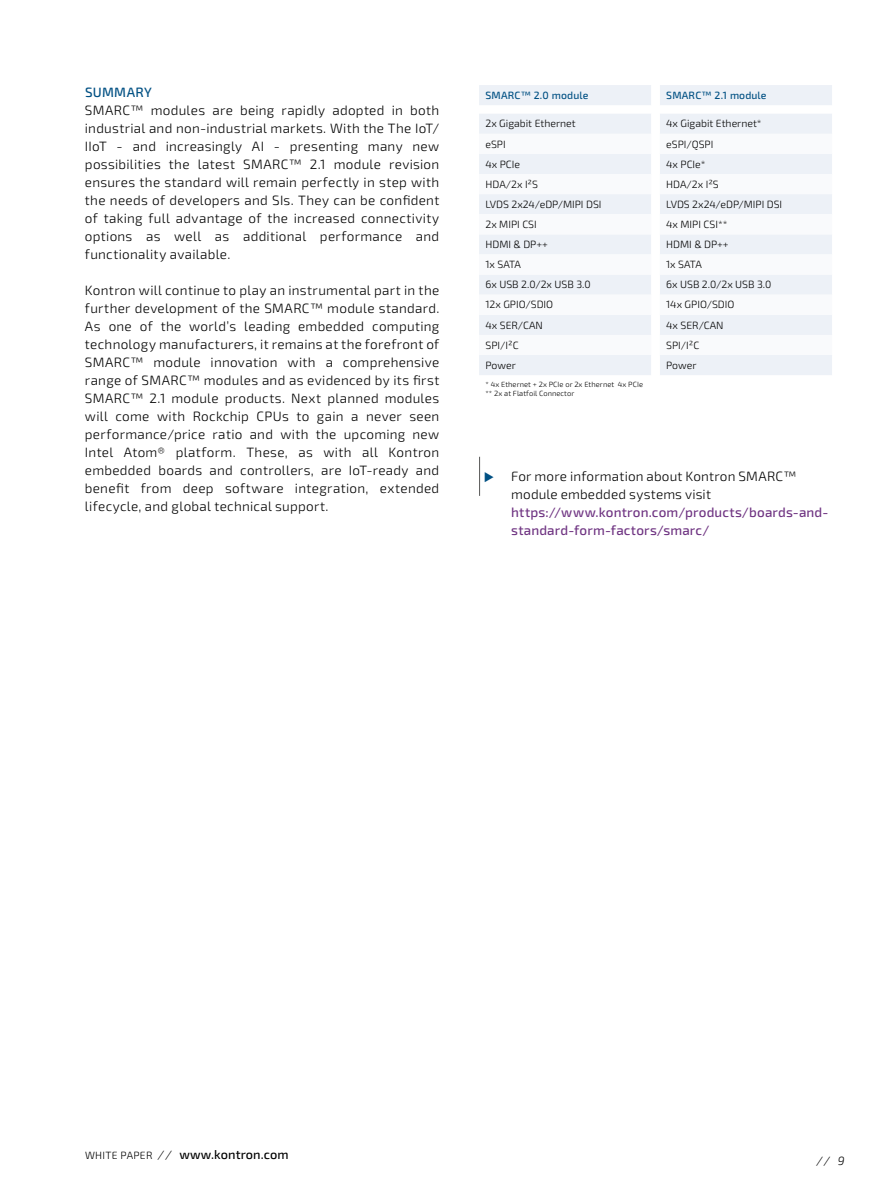
<style>
.page{position:relative;width:893px;height:1191px;background:#fff}
.page>*{position:absolute;margin:0;border:0;box-sizing:border-box;transform-origin:0 0}
.t1{font:300 13.5px/18px "Sn T";letter-spacing:.015em;color:#000;text-align:justify}
.t2{font:500 13.5px/18px "Sn T";letter-spacing:.015em;color:#6f3482}
.t3{font:500 13.5px "Sn T";letter-spacing:.02em;color:#005083}
.t4{font:500 12.75px "Sn T";letter-spacing:.01em;color:#000}
.t5{font:italic 300 12px "Sn T";color:#000}
.t6{font:300 10.5px "Sn T";color:#000}
.t7{font:500 10.5px "Sn T";letter-spacing:.01em;color:#005083}
.t8{font:300 7.5px/9px "Sn T";letter-spacing:.01em;color:#000}
.s1{font-weight:300;font-size:10.5px}
.s2{font-weight:300;font-style:italic;font-size:12px}
</style>
<div class="page">
<hr style="left:479px;top:457px;width:1px;height:39px;background:#575756">
<svg style="left:479px;top:85px;width:353px;height:290px;background:#eff2f7"></svg>
<svg style="left:651px;top:85px;width:9px;height:290px"></svg>
<svg style="left:479px;top:134px;width:353px;height:221px"></svg>
<p class="t3" style="left:85px;top:84px;width:69px">SUMMARY</p>
<p class="t1" style="left:85px;top:101px;width:356px">SMARC™ modules are being rapidly adopted in both industrial and non-industrial markets. With the The IoT/ IIoT - and increasingly AI - presenting many new possibilities the latest SMARC™ 2.1 module revision ensures the standard will remain perfectly in step with the needs of developers and SIs. They can be confident of taking full advantage of the increased connectivity options as well as additional performance and functionality available.</p>
<p class="t1" style="left:85px;top:281px;width:356px">Kontron will continue to play an instrumental part in the further development of the SMARC™ module standard.<br>As one of the world’s leading embedded computing technology manufacturers, it remains at the forefront of SMARC™ module innovation with a comprehensive range of SMARC™ modules and as evidenced by its first SMARC™ 2.1 module products. Next planned modules will come with Rockchip CPUs to gain a never seen performance/price ratio and with the upcoming new Intel Atom® platform. These, as with all Kontron embedded boards and controllers, are IoT-ready and benefit from deep software integration, extended lifecycle, and global technical support.</p>
<p class="t7" style="left:485px;top:89px;width:104px">SMARC™ 2.0 module</p>
<p class="t7" style="left:666px;top:89px;width:102px">SMARC™ 2.1 module</p>
<p class="t6" style="left:485px;top:118px;width:92px">2x Gigabit Ethernet</p>
<p class="t6" style="left:666px;top:118px;width:97px">4x Gigabit Ethernet*</p>
<p class="t6" style="left:485px;top:138px;width:22px">eSPI</p>
<p class="t6" style="left:666px;top:138px;width:49px">eSPI/QSPI</p>
<p class="t6" style="left:485px;top:158px;width:36px">4x PCIe</p>
<p class="t6" style="left:666px;top:158px;width:41px">4x PCIe*</p>
<p class="t6" style="left:485px;top:178px;width:54px">HDA/2x I²S</p>
<p class="t6" style="left:666px;top:178px;width:54px">HDA/2x I²S</p>
<p class="t6" style="left:485px;top:198px;width:118px">LVDS 2x24/eDP/MIPI DSI</p>
<p class="t6" style="left:666px;top:198px;width:118px">LVDS 2x24/eDP/MIPI DSI</p>
<p class="t6" style="left:485px;top:218px;width:53px">2x MIPI CSI</p>
<p class="t6" style="left:666px;top:218px;width:63px">4x MIPI CSI**</p>
<p class="t6" style="left:485px;top:238px;width:64px">HDMI &amp; DP++</p>
<p class="t6" style="left:666px;top:238px;width:64px">HDMI &amp; DP++</p>
<p class="t6" style="left:485px;top:258px;width:37px">1x SATA</p>
<p class="t6" style="left:666px;top:258px;width:37px">1x SATA</p>
<p class="t6" style="left:485px;top:278px;width:107px">6x USB 2.0/2x USB 3.0</p>
<p class="t6" style="left:666px;top:278px;width:107px">6x USB 2.0/2x USB 3.0</p>
<p class="t6" style="left:485px;top:299px;width:69px">12x GPIO/SDIO</p>
<p class="t6" style="left:666px;top:299px;width:70px">14x GPIO/SDIO</p>
<p class="t6" style="left:485px;top:319px;width:59px">4x SER/CAN</p>
<p class="t6" style="left:666px;top:319px;width:59px">4x SER/CAN</p>
<p class="t6" style="left:485px;top:339px;width:35px">SPI/I²C</p>
<p class="t6" style="left:666px;top:339px;width:35px">SPI/I²C</p>
<p class="t6" style="left:485px;top:359px;width:32px">Power</p>
<p class="t6" style="left:666px;top:359px;width:32px">Power</p>
<p class="t8" style="left:485px;top:380px;width:159px">* 4x Ethernet + 2x PCIe or 2x Ethernet 4x PCIe ** 2x at Flatfoil Connector</p>
<p class="t1" style="left:511px;top:467px;width:287px">For more information about Kontron SMARC™ module embedded systems visit</p>
<p class="t2" style="left:511px;top:503px;width:319px">https://www.kontron.com/products/boards-and&shy;standard-form-factors/smarc/</p>
<p class="t4" style="left:85px;top:1147px;width:205px"><span class="s1">WHITE PAPER</span> <span class="s2">//</span> www.kontron.com</p>
<p class="t5" style="left:816px;top:1153px;width:30px">// 9</p>
</div>
